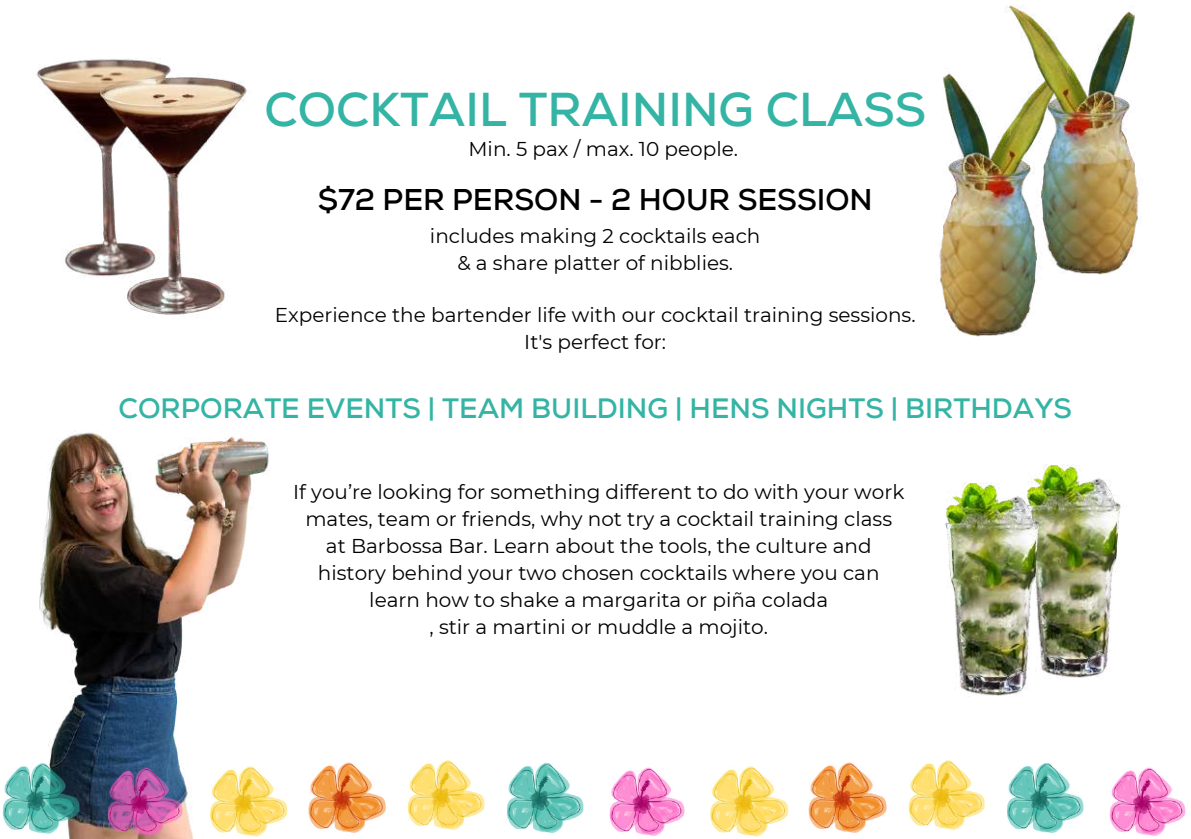
<style>
.page{position:relative;width:1191px;height:839px;background:#fff}
.page>*{position:absolute;margin:0;border:0;box-sizing:border-box;transform-origin:0 0}
.t1{font:700 47.4px "Nexa";color:#34b4a4}
.t2{font:700 30px "Nexa";color:#000}
.t3{font:700 28px "Nexa";color:#34b4a4}
.t4{font:20px/27px "Montserrat";color:#000;text-align:center}
</style>
<div class="page">
<img style="left:36px;top:58px;width:211px;height:257px">
<img style="left:939px;top:73px;width:97px;height:264px">
<img style="left:992px;top:5px;width:147px;height:270px">
<img style="left:1092px;top:478px;width:29px;height:199px">
<img style="left:944px;top:464px;width:148px;height:232px">
<img style="left:39px;top:432px;width:230px;height:406px">
<img style="left:507px;top:762px;width:77px;height:71px">
<img style="left:407px;top:760px;width:78px;height:70px">
<img style="left:308px;top:762px;width:78px;height:71px">
<img style="left:3px;top:760px;width:79px;height:74px">
<img style="left:99px;top:760px;width:90px;height:79px">
<img style="left:205px;top:763px;width:83px;height:74px">
<img style="left:609px;top:767px;width:76px;height:69px">
<img style="left:1007px;top:762px;width:77px;height:71px">
<img style="left:908px;top:760px;width:77px;height:70px">
<img style="left:808px;top:762px;width:79px;height:71px">
<img style="left:710px;top:766px;width:78px;height:71px">
<img style="left:1109px;top:767px;width:77px;height:69px">
<h1 class="t1" style="left:264px;top:81px;width:663px">COCKTAIL TRAINING CLASS</h1>
<p class="t4" style="left:469px;top:136px;width:271px">Min. 5 pax / max. 10 people.</p>
<h2 class="t2" style="left:318px;top:182px;width:557px">$72 PER PERSON - 2 HOUR SESSION</h2>
<p class="t4" style="left:430px;top:222px;width:332px">includes making 2 cocktails each &amp; a share platter of nibblies.</p>
<p class="t4" style="left:275px;top:301px;width:642px">Experience the bartender life with our cocktail training sessions.<br>It's perfect for:</p>
<h3 class="t3" style="left:118px;top:392px;width:955px">CORPORATE EVENTS | TEAM BUILDING | HENS NIGHTS | BIRTHDAYS</h3>
<p class="t4" style="left:293px;top:478px;width:613px">If you’re looking for something different to do with your work mates, team or friends, why not try a cocktail training class at Barbossa Bar. Learn about the tools, the culture and history behind your two chosen cocktails where you can learn how to shake a margarita or piña colada<br>, stir a martini or muddle a mojito.</p>
</div>
